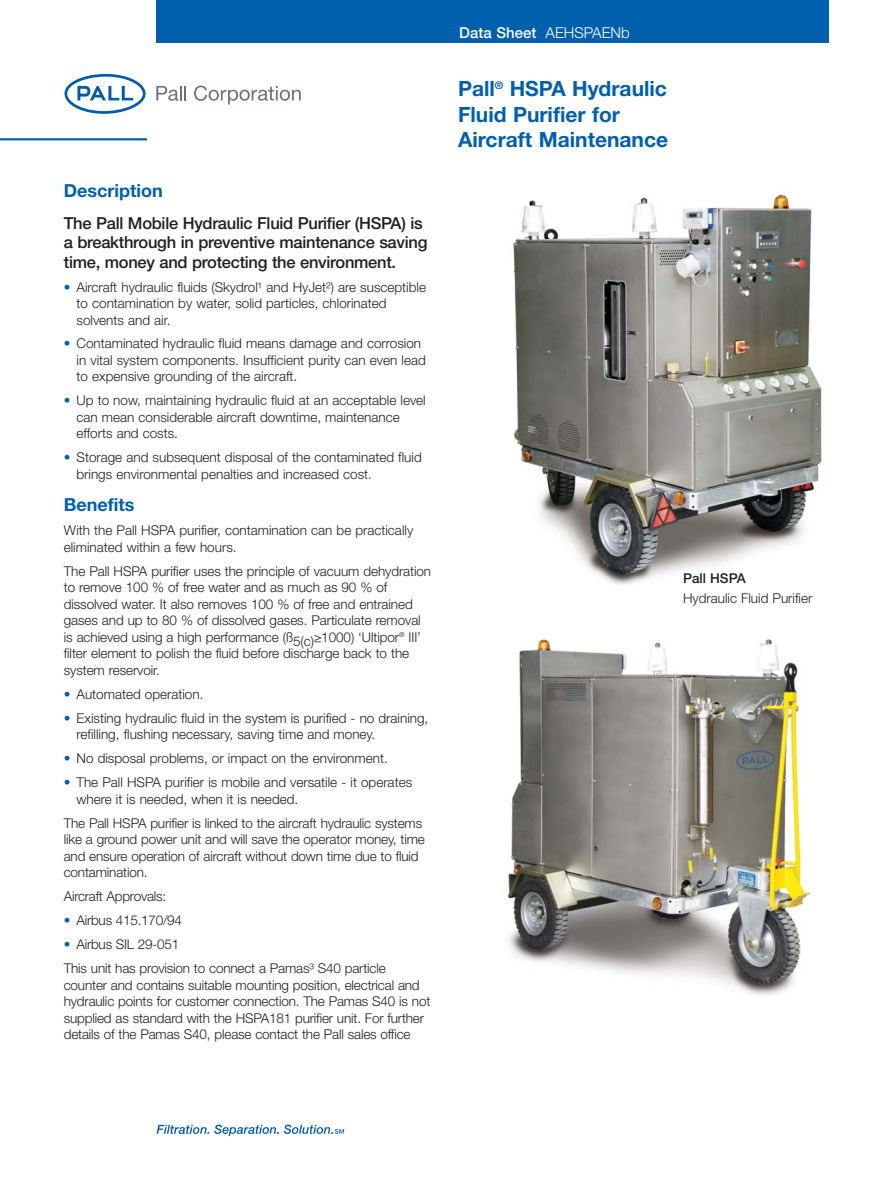
<style>
.page{position:relative;width:893px;height:1187px;background:#fff}
.page>*{position:absolute;margin:0;border:0;box-sizing:border-box;transform-origin:0 0}
.t1{font:700 21px/25.5px "Helvetica Neue";color:#0060ae}
.t2{font:700 18px "Helvetica Neue";color:#0060ae}
.t3{font:500 16.5px/19.5px "Helvetica Neue";letter-spacing:-.015em;color:#231f20}
.t4{font:500 15px "Helvetica Neue";color:#fff}
.t5{font:300 13.5px/16.5px "Helvetica Neue";letter-spacing:-.005em;color:#231f20}
.t6{font:500 13.5px "Helvetica Neue";color:#231f20}
.s1{color:#0060ae}
.s2{font-weight:300}
</style>
<div class="page">
<img style="left:506px;top:638px;width:305px;height:357px">
<img style="left:512px;top:193px;width:310px;height:392px">
<svg style="left:156px;top:86px;width:30px;height:15px"></svg>
<svg style="left:194px;top:86px;width:107px;height:18px"></svg>
<svg style="left:64px;top:74px;width:82px;height:40px"></svg>
<hr style="left:0;top:138px;width:147px;height:2px;background:#0060ae">
<div style="left:157px;top:0;width:672px;height:42px;background:#0060ae"></div>
<svg style="left:157px;top:1124px;width:187px;height:11px"></svg>
<h2 class="t2" style="left:64px;top:184px;width:100px">Description</h2>
<p class="t3" style="left:64px;top:214px;width:365px">The Pall Mobile Hydraulic Fluid Purifier (HSPA) is a breakthrough in preventive maintenance saving time, money and protecting the environment.</p>
<p class="t5" style="left:77px;top:280px;width:351px;text-indent:-13px"><span class="s1">•</span> Aircraft hydraulic fluids (Skydrol¹ and HyJet²) are susceptible to contamination by water, solid particles, chlorinated solvents and air.</p>
<p class="t5" style="left:77px;top:336px;width:351px;text-indent:-13px"><span class="s1">•</span> Contaminated hydraulic fluid means damage and corrosion in vital system components. Insufficient purity can even lead to expensive grounding of the aircraft.</p>
<p class="t5" style="left:77px;top:393px;width:351px;text-indent:-13px"><span class="s1">•</span> Up to now, maintaining hydraulic fluid at an acceptable level can mean considerable aircraft downtime, maintenance efforts and costs.</p>
<p class="t5" style="left:77px;top:450px;width:347px;text-indent:-13px"><span class="s1">•</span> Storage and subsequent disposal of the contaminated fluid brings environmental penalties and increased cost.</p>
<h2 class="t2" style="left:64px;top:498px;width:72px">Benefits</h2>
<p class="t5" style="left:64px;top:523px;width:351px">With the Pall HSPA purifier, contamination can be practically eliminated within a few hours.</p>
<p class="t5" style="left:64px;top:564px;width:369px">The Pall HSPA purifier uses the principle of vacuum dehydration to remove 100 % of free water and as much as 90 % of dissolved water. It also removes 100 % of free and entrained gases and up to 80 % of dissolved gases. Particulate removal is achieved using a high performance (ß5(c)≥1000) ‘Ultipor<sup>®</sup> III’ filter element to polish the fluid before discharge back to the system reservoir.</p>
<p class="t5" style="left:64px;top:687px;width:141px"><span class="s1">•</span> Automated operation.</p>
<p class="t5" style="left:77px;top:711px;width:353px;text-indent:-13px"><span class="s1">•</span> Existing hydraulic fluid in the system is purified - no draining, refilling, flushing necessary, saving time and money.</p>
<p class="t5" style="left:64px;top:751px;width:325px"><span class="s1">•</span> No disposal problems, or impact on the environment.</p>
<p class="t5" style="left:77px;top:775px;width:337px;text-indent:-13px"><span class="s1">•</span> The Pall HSPA purifier is mobile and versatile - it operates where it is needed, when it is needed.</p>
<p class="t5" style="left:64px;top:815px;width:362px">The Pall HSPA purifier is linked to the aircraft hydraulic systems like a ground power unit and will save the operator money, time and ensure operation of aircraft without down time due to fluid contamination.</p>
<p class="t5" style="left:64px;top:889px;width:104px">Aircraft Approvals:</p>
<p class="t5" style="left:64px;top:913px;width:120px"><span class="s1">•</span> Airbus 415.170/94</p>
<p class="t5" style="left:64px;top:933px;width:323px;line-height:24px"><span class="s1">•</span> Airbus SIL 29-051<br>This unit has provision to connect a Pamas³ S40 particle</p>
<p class="t5" style="left:64px;top:977px;width:368px">counter and contains suitable mounting position, electrical and hydraulic points for customer connection. The Pamas S40 is not supplied as standard with the HSPA181 purifier unit. For further details of the Pamas S40, please contact the Pall sales office</p>
<p class="t4" style="left:459px;top:27px;width:172px">Data Sheet <span class="s2">AEHSPAENb</span></p>
<h1 class="t1" style="left:458px;top:78px;width:212px">Pall<sup>®</sup> HSPA Hydraulic<br>Fluid Purifier for<br>Aircraft Maintenance</h1>
<p class="t6" style="left:683px;top:573px;width:64px">Pall HSPA</p>
<p class="t5" style="left:683px;top:590px;width:131px">Hydraulic Fluid Purifier</p>
</div>
